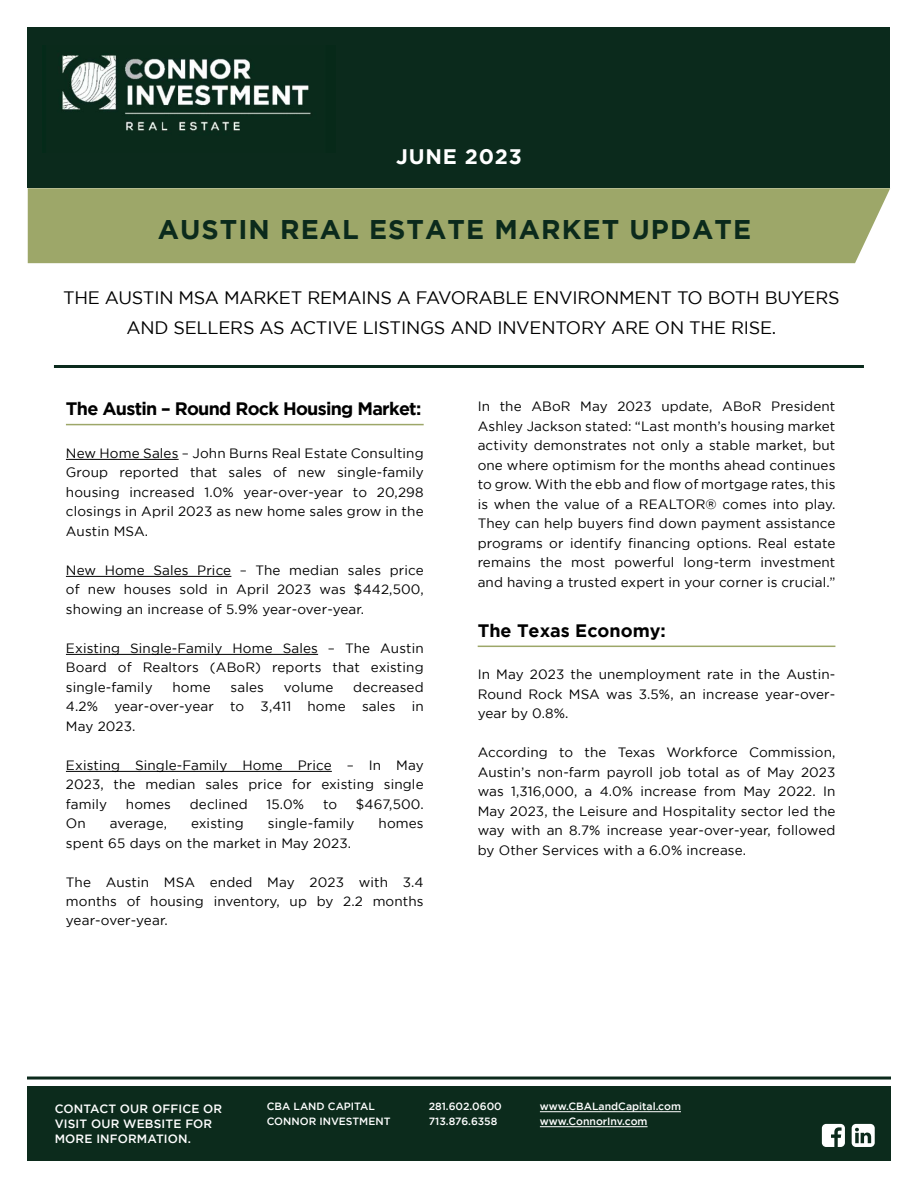
<style>
.page{position:relative;width:918px;height:1188px;background:#fff}
.page>*{position:absolute;margin:0;border:0;box-sizing:border-box;transform-origin:0 0}
.t1{font:700 27px "Gotham";letter-spacing:.04em;color:#0b2a1c}
.t2{font:700 21px "Gotham";letter-spacing:.04em;color:#fff}
.t3{font:18px/30px "Gotham";letter-spacing:-.015em;color:#000;text-align:center}
.t4{font:700 18px "Gotham";letter-spacing:-.04em;color:#000}
.t5{font:700 18px "Gotham";color:#000}
.t6{font:13.5px/19.5px "Gotham";letter-spacing:.01em;color:#000;text-align:justify}
.t7{font:500 12px/15px "Gotham";letter-spacing:.01em;color:#fff}
.t8{font:500 10.5px "Gotham";color:#fff}
</style>
<div class="page">
<hr style="left:66px;top:459px;width:113px;height:1px;background:#000">
<hr style="left:66px;top:576px;width:165px;height:1px;background:#000">
<hr style="left:66px;top:654px;width:252px;height:1px;background:#000">
<hr style="left:66px;top:771px;width:266px;height:1px;background:#000">
<hr style="left:66px;top:424px;width:358px;height:1px;background:#9da769">
<hr style="left:478px;top:646px;width:357px;height:1px;background:#9da769">
<div style="left:28px;top:28px;width:862px;height:160px;background:#0b2a1c"></div>
<hr style="left:54px;top:365px;width:810px;height:3px;background:#0b2a1c">
<hr style="left:27px;top:1077px;width:864px;height:3px;background:#0b2a1c">
<div style="left:27px;top:1086px;width:864px;height:75px;background:#0c2b1c"></div>
<svg style="left:822px;top:1124px;width:23px;height:23px"></svg>
<svg style="left:852px;top:1124px;width:23px;height:23px"></svg>
<div style="left:28px;top:188px;width:862px;height:75px;background:#9da769"></div>
<img style="left:62px;top:55px;width:249px;height:76px">
<hr style="left:540px;top:1111px;width:141px;height:1px;background:#fff">
<hr style="left:540px;top:1126px;width:108px;height:1px;background:#fff">
<h2 class="t2" style="left:396px;top:144px;width:127px">JUNE 2023</h2>
<h1 class="t1" style="left:158px;top:214px;width:595px">AUSTIN REAL ESTATE MARKET UPDATE</h1>
<h3 class="t3" style="left:63px;top:282px;width:778px">THE AUSTIN MSA MARKET REMAINS A FAVORABLE ENVIRONMENT TO BOTH BUYERS<br>AND SELLERS AS ACTIVE LISTINGS AND INVENTORY ARE ON THE RISE.</h3>
<h3 class="t4" style="left:66px;top:398px;width:357px">The Austin – Round Rock Housing Market:</h3>
<p class="t6" style="left:66px;top:443px;width:359px">New Home Sales – John Burns Real Estate Consulting Group reported that sales of new single-family housing increased 1.0% year-over-year to 20,298 closings in April 2023 as new home sales grow in the Austin MSA.</p>
<p class="t6" style="left:66px;top:560px;width:359px">New Home Sales Price – The median sales price of new houses sold in April 2023 was $442,500, showing an increase of 5.9% year-over-year.</p>
<p class="t6" style="left:66px;top:638px;width:359px">Existing Single-Family Home Sales – The Austin Board of Realtors (ABoR) reports that existing single-family</p>
<p class="t6" style="left:66px;top:677px;width:359px;text-indent:287px">decreased 4.2% year-over-year to 3,411 home sales in May 2023.</p>
<p class="t6" style="left:66px;top:755px;width:359px">Existing Single-Family Home Price – In May 2023, the median sales price for existing single family</p>
<p class="t6" style="left:173px;top:677px;width:40px">home</p>
<p class="t6" style="left:231px;top:677px;width:35px">sales</p>
<p class="t6" style="left:284px;top:677px;width:51px">volume</p>
<p class="t6" style="left:126px;top:794px;width:47px">homes</p>
<p class="t6" style="left:190px;top:794px;width:59px">declined</p>
<p class="t6" style="left:267px;top:794px;width:39px">15.0%</p>
<p class="t6" style="left:323px;top:794px;width:16px">to</p>
<p class="t6" style="left:356px;top:794px;width:69px">$467,500.</p>
<p class="t6" style="left:66px;top:813px;width:21px">On</p>
<p class="t6" style="left:110px;top:813px;width:59px">average,</p>
<p class="t6" style="left:191px;top:813px;width:54px">existing</p>
<p class="t6" style="left:268px;top:813px;width:88px">single-family</p>
<p class="t6" style="left:379px;top:813px;width:47px">homes</p>
<p class="t6" style="left:66px;top:833px;width:287px">spent 65 days on the market in May 2023.</p>
<p class="t6" style="left:66px;top:872px;width:359px">The Austin MSA ended May 2023 with 3.4 months of housing inventory, up by 2.2 months year-over-year.</p>
<p class="t6" style="left:478px;top:397px;width:359px">In the ABoR May 2023 update, ABoR President Ashley Jackson stated: “Last month’s housing market activity demonstrates not only a stable market, but one where optimism for the months ahead continues to grow. With the ebb and flow of mortgage rates, this is when the value of a REALTOR® comes into play.<br>They can help buyers find down payment assistance programs or identify financing options. Real estate remains the most powerful long-term investment and having a trusted expert in your corner is crucial.”</p>
<h3 class="t5" style="left:478px;top:620px;width:190px">The Texas Economy:</h3>
<p class="t6" style="left:478px;top:665px;width:359px">In May 2023 the unemployment rate in the Austin-Round Rock MSA was 3.5%, an increase year-over&shy;year by 0.8%.</p>
<p class="t6" style="left:478px;top:743px;width:359px">According to the Texas Workforce Commission, Austin’s non-farm payroll job total as of May 2023 was 1,316,000, a 4.0% increase from May 2022. In May 2023, the Leisure and Hospitality sector led the way with an 8.7% increase year-over-year, followed by Other Services with a 6.0% increase.</p>
<p class="t7" style="left:55px;top:1101px;width:169px">CONTACT OUR OFFICE OR<br>VISIT OUR WEBSITE FOR<br>MORE INFORMATION.</p>
<p class="t8" style="left:267px;top:1101px;width:110px">CBA LAND CAPITAL</p>
<p class="t8" style="left:429px;top:1101px;width:75px">281.602.0600</p>
<p class="t8" style="left:540px;top:1101px;width:143px">www.CBALandCapital.com</p>
<p class="t8" style="left:267px;top:1116px;width:125px">CONNOR INVESTMENT</p>
<p class="t8" style="left:429px;top:1116px;width:70px">713.876.6358</p>
<p class="t8" style="left:540px;top:1116px;width:109px">www.ConnorInv.com</p>
</div>
